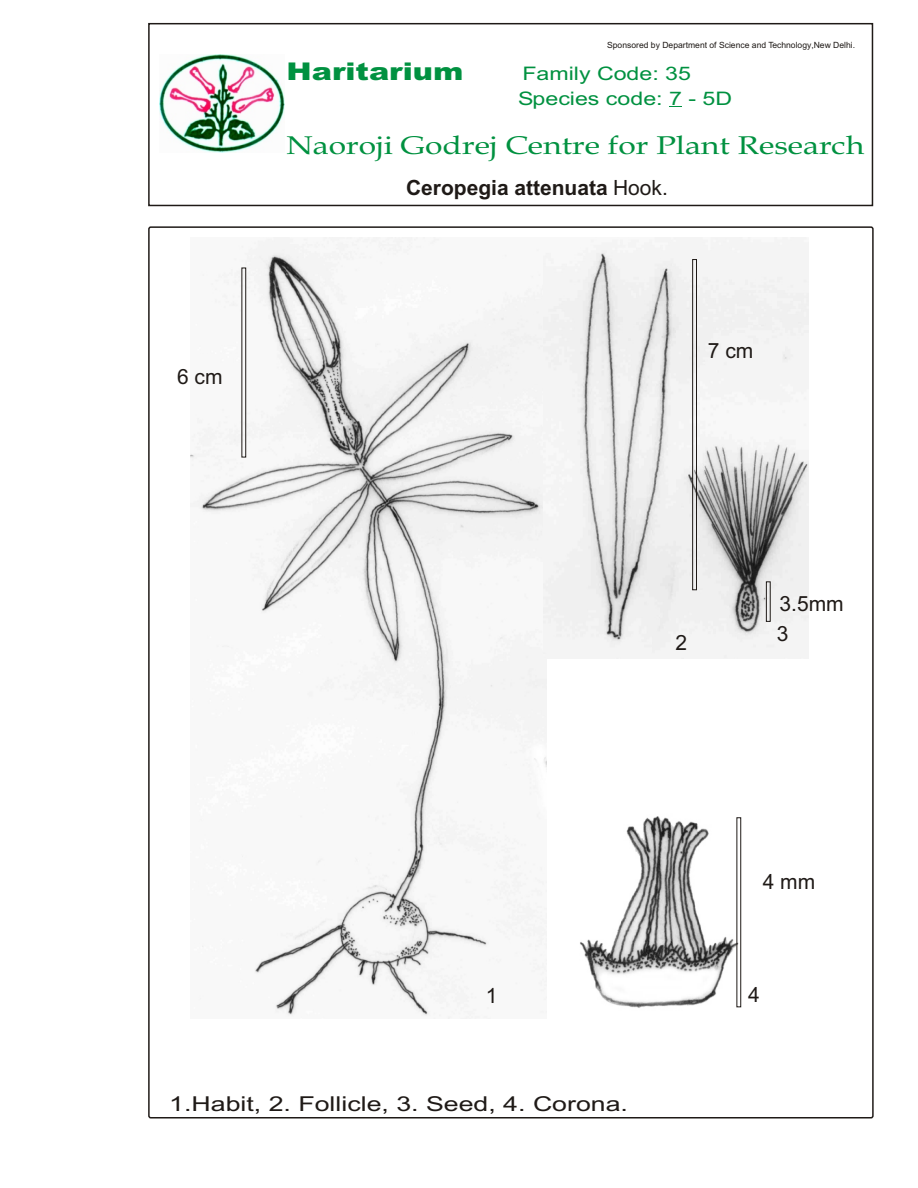
<style>
.page{position:relative;width:918px;height:1188px;background:#fff}
.page>*{position:absolute;margin:0;border:0;box-sizing:border-box;transform-origin:0 0}
.t1{font:25.65px "Book Antiqua";color:#009140;scale:1.24 1}
.t2{font:900 24.45px "Arial";color:#009140;scale:1.24 1}
.t3{font:700 21px "Arial";color:#1f1a17}
.t4{font:21px "Arial";color:#1f1a17}
.t5{font:20.55px "Arial";color:#1f1a17;scale:1.3 1}
.t6{font:18.6px/24.5px "Arial";color:#009140;scale:1.24 1}
.t7{font:8.55px "Arial";color:#1f1a17}
.s1{font-weight:400}
</style>
<div class="page">
<img style="left:191px;top:238px;width:355px;height:780px">
<img style="left:543px;top:238px;width:265px;height:420px">
<img style="left:580px;top:816px;width:162px;height:192px">
<svg style="left:669px;top:106px;width:13px;height:1px"></svg>
<img style="left:160px;top:55px;width:124px;height:97px">
<div style="left:148px;top:23px;width:725px;height:183px;border:2px solid #1f1a17"></div>
<div style="left:692px;top:259px;width:5px;height:331px;border:1px solid #1f1a17"></div>
<div style="left:242px;top:268px;width:4px;height:189px;border:1px solid #1f1a17"></div>
<div style="left:737px;top:818px;width:4px;height:189px;border:1px solid #1f1a17"></div>
<div style="left:766px;top:582px;width:4px;height:40px;border:1px solid #1f1a17"></div>
<p class="t7" style="left:607px;top:42px;width:250px">Sponsored by Department of Science and Technology,New Delhi.</p>
<h2 class="t2" style="left:287px;top:63px;width:144px">Haritarium</h2>
<h3 class="t6" style="left:518px;top:63px;width:174px">Family Code: 35<br>Species code: 7 - 5D</h3>
<h1 class="t1" style="left:287px;top:136px;width:467px">Naoroji Godrej Centre for Plant Research</h1>
<h3 class="t4" style="left:177px;top:368px;width:47px">6 cm</h3>
<h3 class="t3" style="left:406px;top:179px;width:263px">Ceropegia attenuata <span class="s1">Hook.</span></h3>
<h3 class="t4" style="left:708px;top:343px;width:47px">7 cm</h3>
<h3 class="t4" style="left:675px;top:635px;width:13px">2</h3>
<h3 class="t4" style="left:780px;top:596px;width:66px">3.5mm</h3>
<h3 class="t4" style="left:777px;top:625px;width:13px">3</h3>
<h3 class="t4" style="left:486px;top:987px;width:13px">1</h3>
<h3 class="t5" style="left:169px;top:1096px;width:354px">1.Habit, 2. Follicle, 3. Seed, 4. Corona.</h3>
<h3 class="t4" style="left:763px;top:874px;width:54px">4 mm</h3>
<h3 class="t4" style="left:748px;top:986px;width:13px">4</h3>
</div>
